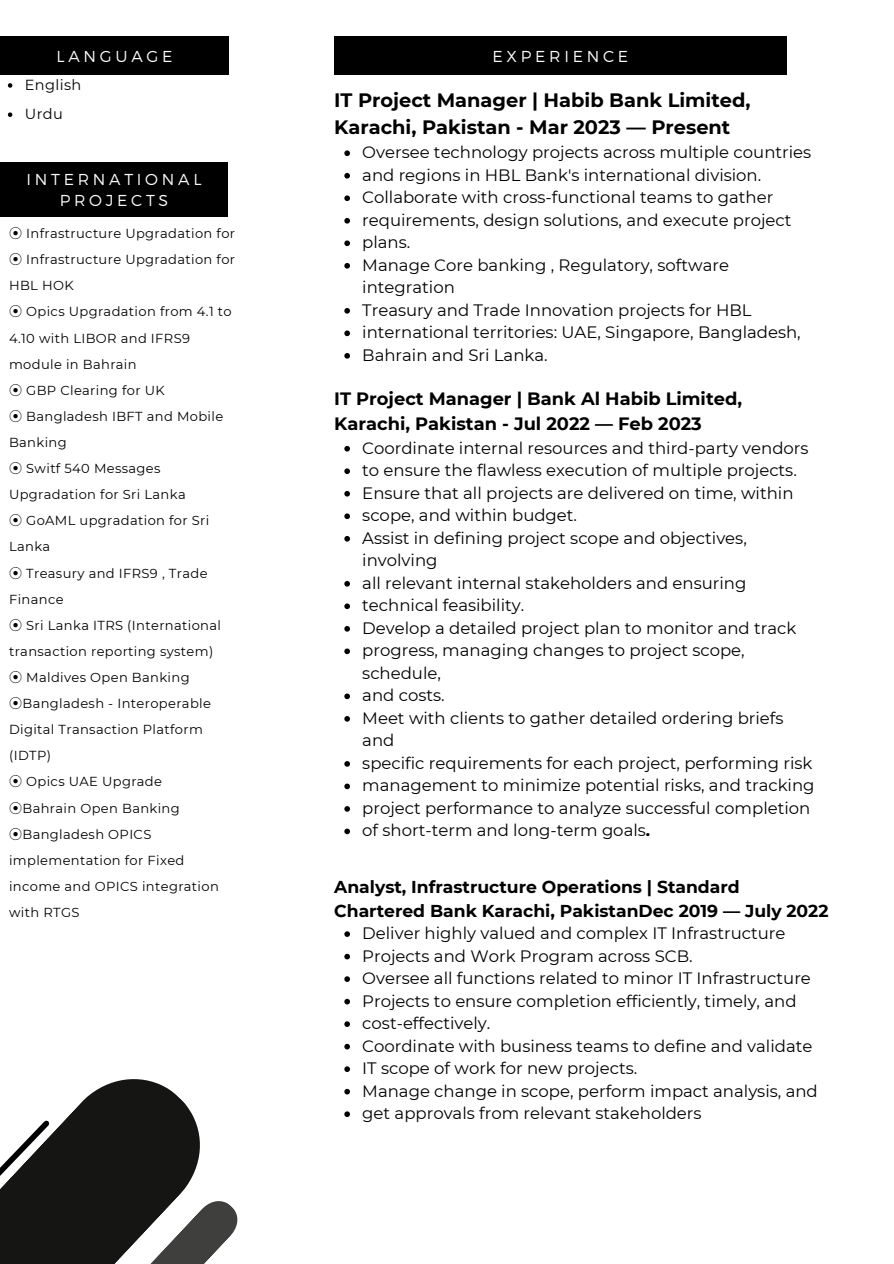
<style>
.page{position:relative;width:894px;height:1264px;background:#fff}
.page>*{position:absolute;margin:0;border:0;box-sizing:border-box;transform-origin:0 0}
.t1{font:700 19.35px/27px "Montserrat";color:#010101}
.t2{font:700 17.85px/24.8px "Montserrat";color:#010101}
.t3{font:700 17.25px/23.7px "Montserrat";color:#010101}
.t4{font:16.5px/22.5px "Montserrat";color:#010101}
.t5{font:300 15.9px/21.3px "Montserrat";letter-spacing:.235em;color:#fbfaf8;text-align:center}
.t6{font:14.55px "Montserrat";letter-spacing:.025em;color:#010101}
.t7{font:13.05px/26.1px "Montserrat";letter-spacing:.025em;color:#010101}
.s1{font-family:"Noto Sans CJ Ksc"}
.s2{font-weight:700}
</style>
<div class="page">
<svg style="left:0;top:1079px;width:238px;height:184px"></svg>
<div style="left:0;top:37px;width:229px;height:38px;background:#000"></div>
<svg style="left:8px;top:83px;width:4px;height:5px"></svg>
<svg style="left:8px;top:112px;width:4px;height:5px"></svg>
<div style="left:334px;top:37px;width:452px;height:38px;background:#000"></div>
<svg style="left:344px;top:150px;width:6px;height:6px"></svg>
<svg style="left:344px;top:173px;width:6px;height:5px"></svg>
<svg style="left:344px;top:195px;width:6px;height:6px"></svg>
<svg style="left:344px;top:218px;width:6px;height:5px"></svg>
<svg style="left:344px;top:240px;width:6px;height:6px"></svg>
<svg style="left:344px;top:263px;width:6px;height:5px"></svg>
<svg style="left:344px;top:308px;width:6px;height:5px"></svg>
<svg style="left:344px;top:330px;width:6px;height:6px"></svg>
<svg style="left:344px;top:353px;width:6px;height:5px"></svg>
<svg style="left:344px;top:446px;width:6px;height:5px"></svg>
<svg style="left:344px;top:468px;width:6px;height:6px"></svg>
<svg style="left:344px;top:491px;width:6px;height:5px"></svg>
<svg style="left:344px;top:513px;width:6px;height:6px"></svg>
<svg style="left:344px;top:536px;width:6px;height:5px"></svg>
<svg style="left:344px;top:581px;width:6px;height:5px"></svg>
<svg style="left:344px;top:603px;width:6px;height:6px"></svg>
<svg style="left:344px;top:626px;width:6px;height:5px"></svg>
<svg style="left:344px;top:648px;width:6px;height:6px"></svg>
<svg style="left:344px;top:693px;width:6px;height:6px"></svg>
<svg style="left:344px;top:716px;width:6px;height:5px"></svg>
<svg style="left:344px;top:761px;width:6px;height:5px"></svg>
<svg style="left:344px;top:783px;width:6px;height:6px"></svg>
<svg style="left:344px;top:806px;width:6px;height:5px"></svg>
<svg style="left:344px;top:828px;width:6px;height:6px"></svg>
<div style="left:0;top:162px;width:228px;height:55px;background:#000"></div>
<svg style="left:344px;top:931px;width:6px;height:5px"></svg>
<svg style="left:344px;top:953px;width:6px;height:6px"></svg>
<svg style="left:344px;top:976px;width:6px;height:5px"></svg>
<svg style="left:344px;top:998px;width:6px;height:6px"></svg>
<svg style="left:344px;top:1021px;width:6px;height:5px"></svg>
<svg style="left:344px;top:1043px;width:6px;height:6px"></svg>
<svg style="left:344px;top:1066px;width:6px;height:5px"></svg>
<svg style="left:344px;top:1088px;width:6px;height:6px"></svg>
<svg style="left:344px;top:1111px;width:6px;height:5px"></svg>
<h2 class="t5" style="left:57px;top:45px;width:117px">LANGUAGE</h2>
<p class="t6" style="left:25px;top:76px;width:58px">English</p>
<p class="t6" style="left:25px;top:105px;width:40px">Urdu</p>
<p class="t5" style="left:26px;top:168px;width:176px">INTERNATIONAL<br>PROJECTS</p>
<p class="t7" style="left:9px;top:220px;width:227px"><span class="s1">⦿</span> Infrastructure Upgradation for</p>
<p class="t7" style="left:9px;top:246px;width:227px"><span class="s1">⦿</span> Infrastructure Upgradation for<br>HBL HOK</p>
<p class="t7" style="left:9px;top:299px;width:224px"><span class="s1">⦿</span> Opics Upgradation from 4.1 to<br>4.10 with LIBOR and IFRS9 module in Bahrain</p>
<p class="t7" style="left:9px;top:377px;width:157px"><span class="s1">⦿</span> GBP Clearing for UK</p>
<p class="t7" style="left:9px;top:403px;width:216px"><span class="s1">⦿</span> Bangladesh IBFT and Mobile<br>Banking</p>
<p class="t7" style="left:9px;top:455px;width:178px"><span class="s1">⦿</span> Switf 540 Messages<br>Upgradation for Sri Lanka</p>
<p class="t7" style="left:9px;top:507px;width:202px"><span class="s1">⦿</span> GoAML upgradation for Sri<br>Lanka</p>
<p class="t7" style="left:9px;top:560px;width:200px"><span class="s1">⦿</span> Treasury and IFRS9 , Trade<br>Finance</p>
<p class="t7" style="left:9px;top:612px;width:213px"><span class="s1">⦿</span> Sri Lanka ITRS (International transaction reporting system)</p>
<p class="t7" style="left:9px;top:664px;width:182px"><span class="s1">⦿</span> Maldives Open Banking</p>
<p class="t7" style="left:9px;top:690px;width:203px"><span class="s1">⦿</span>Bangladesh - Interoperable<br>Digital Transaction Platform (IDTP)</p>
<p class="t7" style="left:9px;top:768px;width:154px"><span class="s1">⦿</span> Opics UAE Upgrade</p>
<p class="t7" style="left:9px;top:794px;width:172px"><span class="s1">⦿</span>Bahrain Open Banking</p>
<p class="t7" style="left:9px;top:820px;width:211px"><span class="s1">⦿</span>Bangladesh OPICS implementation for Fixed income and OPICS integration with RTGS</p>
<h2 class="t5" style="left:492px;top:45px;width:137px">EXPERIENCE</h2>
<p class="t1" style="left:334px;top:86px;width:417px">IT Project Manager | Habib Bank Limited,<br>Karachi, Pakistan - Mar 2023 — Present</p>
<p class="t4" style="left:362px;top:141px;width:450px">Oversee technology projects across multiple countries</p>
<p class="t4" style="left:362px;top:164px;width:400px">and regions in HBL Bank's international division.</p>
<p class="t4" style="left:362px;top:186px;width:412px">Collaborate with cross-functional teams to gather</p>
<p class="t4" style="left:362px;top:209px;width:430px">requirements, design solutions, and execute project</p>
<p class="t4" style="left:362px;top:231px;width:50px">plans.</p>
<p class="t4" style="left:362px;top:254px;width:368px">Manage Core banking , Regulatory, software integration</p>
<p class="t4" style="left:362px;top:299px;width:391px">Treasury and Trade Innovation projects for HBL</p>
<p class="t4" style="left:362px;top:321px;width:440px">international territories: UAE, Singapore, Bangladesh,</p>
<p class="t4" style="left:362px;top:344px;width:187px">Bahrain and Sri Lanka.</p>
<p class="t2" style="left:334px;top:386px;width:409px">IT Project Manager | Bank Al Habib Limited,<br>Karachi, Pakistan - Jul 2022 — Feb 2023</p>
<p class="t4" style="left:362px;top:436px;width:447px">Coordinate internal resources and third-party vendors</p>
<p class="t4" style="left:362px;top:459px;width:436px">to ensure the flawless execution of multiple projects.</p>
<p class="t4" style="left:362px;top:481px;width:432px">Ensure that all projects are delivered on time, within</p>
<h2 class="t4" style="left:362px;top:504px;width:216px">scope, and within budget.</h2>
<h1 class="t4" style="left:362px;top:526px;width:386px">Assist in defining project scope and objectives, involving</h1>
<p class="t4" style="left:362px;top:571px;width:385px">all relevant internal stakeholders and ensuring</p>
<p class="t4" style="left:362px;top:594px;width:163px">technical feasibility.</p>
<p class="t4" style="left:362px;top:616px;width:435px">Develop a detailed project plan to monitor and track</p>
<p class="t4" style="left:362px;top:639px;width:384px">progress, managing changes to project scope, schedule,</p>
<p class="t4" style="left:362px;top:684px;width:84px">and costs.</p>
<p class="t4" style="left:362px;top:706px;width:422px">Meet with clients to gather detailed ordering briefs and</p>
<p class="t4" style="left:362px;top:751px;width:451px">specific requirements for each project, performing risk</p>
<p class="t4" style="left:362px;top:774px;width:453px">management to minimize potential risks, and tracking</p>
<p class="t4" style="left:362px;top:796px;width:449px">project performance to analyze successful completion</p>
<h1 class="t4" style="left:362px;top:819px;width:289px">of short-term and long-term goals<span class="s2">.</span></h1>
<h3 class="t3" style="left:334px;top:875px;width:495px">Analyst, Infrastructure Operations | Standard<br>Chartered Bank Karachi, PakistanDec 2019 — July 2022</h3>
<p class="t4" style="left:362px;top:922px;width:424px">Deliver highly valued and complex IT Infrastructure</p>
<p class="t4" style="left:362px;top:944px;width:332px">Projects and Work Program across SCB.</p>
<p class="t4" style="left:362px;top:967px;width:450px">Oversee all functions related to minor IT Infrastructure</p>
<p class="t4" style="left:362px;top:989px;width:435px">Projects to ensure completion efficiently, timely, and</p>
<p class="t4" style="left:362px;top:1012px;width:129px">cost-effectively.</p>
<p class="t4" style="left:362px;top:1034px;width:451px">Coordinate with business teams to define and validate</p>
<p class="t4" style="left:362px;top:1057px;width:276px">IT scope of work for new projects.</p>
<p class="t4" style="left:362px;top:1079px;width:457px">Manage change in scope, perform impact analysis, and</p>
<p class="t4" style="left:362px;top:1102px;width:341px">get approvals from relevant stakeholders</p>
</div>
